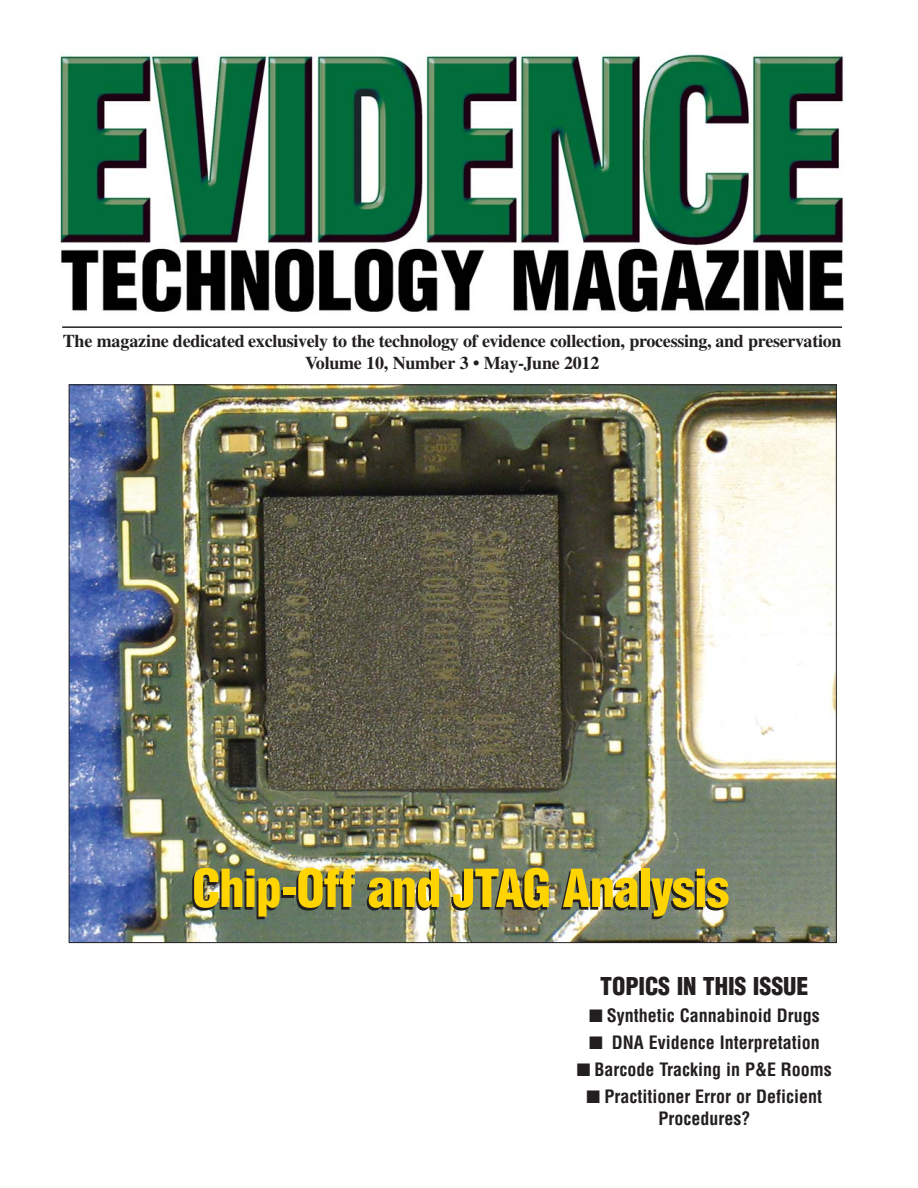
<style>
.page{position:relative;width:918px;height:1188px;background:#fff}
.page>*{position:absolute;margin:0;border:0;box-sizing:border-box;transform-origin:0 0}
.t1{font:900 condensed 51px "Helvetica";letter-spacing:-.025em;color:#ffd400}
.t2{font:900 condensed 24px "Helvetica";letter-spacing:-.005em;color:#231f20}
.t3{font:700 18px/21.6px "Times";letter-spacing:-.015em;color:#231f20;text-align:center}
.t4{font:700 condensed 18px/22.5px "Helvetica";color:#231f20;text-align:center}
</style>
<div class="page">
<img style="left:71px;top:386px;width:764px;height:555px">
<img style="left:60px;top:54px;width:784px;height:274px">
<hr style="left:62px;top:326px;width:780px;height:2px;background:#231f20">
<p class="t3" style="left:63px;top:330px;width:780px">The magazine dedicated exclusively to the technology of evidence collection, processing, and preservation<br>Volume 10, Number 3 • May-June 2012</p>
<h1 class="t1" style="left:192px;top:856px;width:539px">Chip-Off and JTAG Analysis</h1>
<h2 class="t2" style="left:600px;top:971px;width:210px">TOPICS IN THIS ISSUE</h2>
<p class="t4" style="left:589px;top:1004px;width:232px">■ Synthetic Cannabinoid Drugs</p>
<p class="t4" style="left:589px;top:1031px;width:232px">■ DNA Evidence Interpretation</p>
<p class="t4" style="left:577px;top:1058px;width:257px">■ Barcode Tracking in P&amp;E Rooms</p>
<p class="t4" style="left:587px;top:1085px;width:237px">■ Practitioner Error or Deficient<br>Procedures?</p>
</div>
